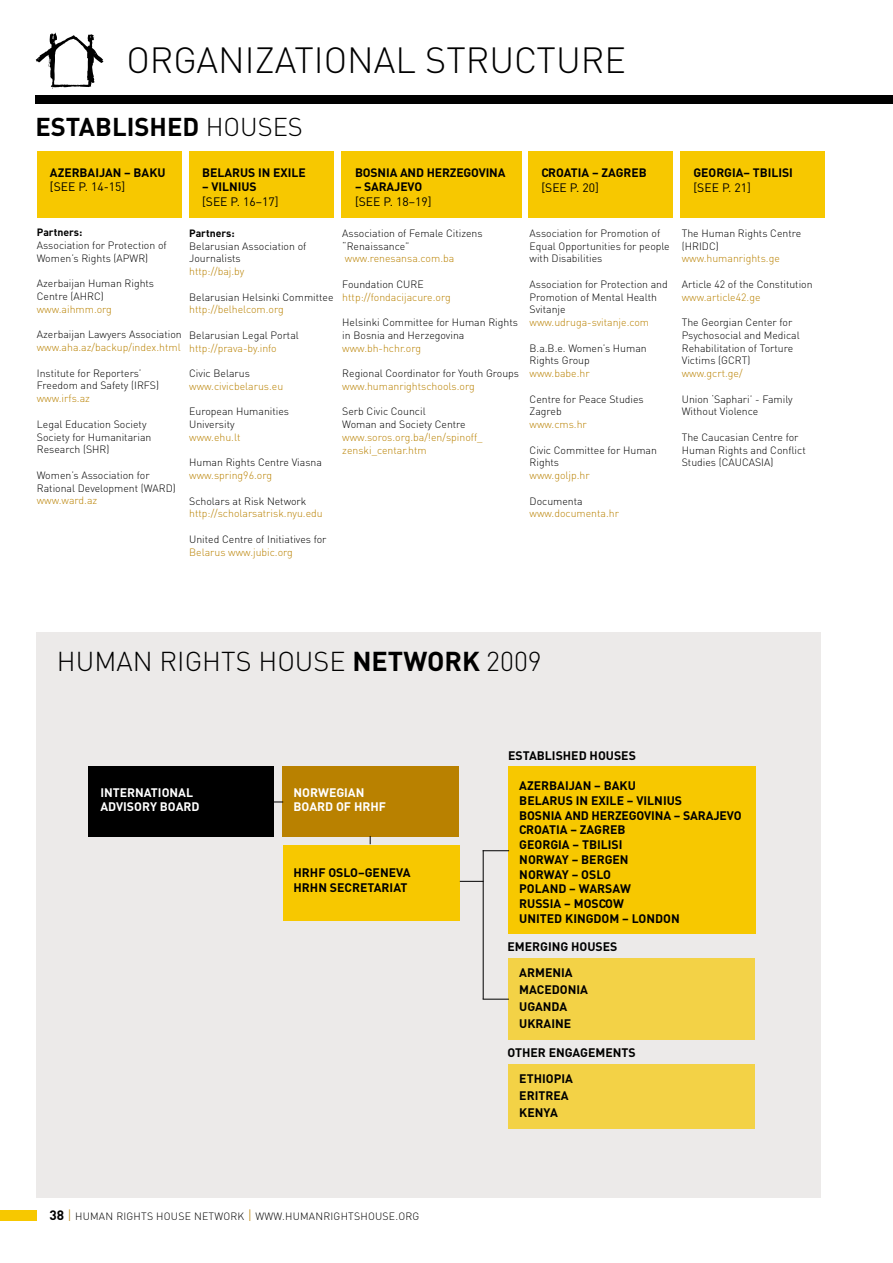
<style>
.page{position:relative;width:893px;height:1263px;background:#fff}
.page>*{position:absolute;margin:0;border:0;box-sizing:border-box;transform-origin:0 0}
.t1{font:300 36px "DIN";color:#000}
.t2{font:300 27px "DIN";color:#000}
.t3{font:700 25.5px "DIN";color:#000}
.t4{font:300 25.5px "DIN";color:#000}
.t5{font:700 12.3px/14.7px "DIN";color:#000}
.t6{font:700 12.3px/16.8px "DIN Pro";color:#000}
.t7{font:700 12.3px/14.7px "DIN Pro";color:#fff}
.t8{font:700 12.15px "DIN";color:#000}
.t9{font:12.15px "DIN";color:#000}
.t10{font:300 10.5px/12.8px "DIN Pro";color:#000}
.t11{font:300 10.5px/12.8px "DIN Pro";color:#b98100}
.t12{font:300 10.5px "DIN";letter-spacing:.02em;color:#000}
.t13{font:700 10.5px "DIN Pro";color:#000}
.s1{font-weight:700}
.s2{font-weight:700;font-size:13.5px}
.s3{font-size:13.5px;color:#b98100}
</style>
<div class="page">
<div style="left:0;top:1211px;width:36px;height:10px;background:#f7c800"></div>
<div style="left:36px;top:632px;width:785px;height:566px;background:#eceae9"></div>
<div style="left:341px;top:152px;width:180px;height:66px;background:#f7c800"></div>
<div style="left:37px;top:152px;width:144px;height:66px;background:#f7c800"></div>
<div style="left:189px;top:152px;width:145px;height:66px;background:#f7c800"></div>
<div style="left:528px;top:152px;width:145px;height:66px;background:#f7c800"></div>
<div style="left:680px;top:152px;width:145px;height:66px;background:#f7c800"></div>
<div style="left:508px;top:766px;width:248px;height:168px;background:#f7c800"></div>
<div style="left:508px;top:959px;width:247px;height:81px;background:#f3d246"></div>
<div style="left:88px;top:766px;width:186px;height:70px;background:#000"></div>
<div style="left:283px;top:766px;width:176px;height:70px;background:#b98100"></div>
<div style="left:508px;top:1064px;width:247px;height:64px;background:#f3d246"></div>
<div style="left:283px;top:845px;width:176px;height:75px;background:#f7c800"></div>
<svg style="left:460px;top:881px;width:23px;height:1px"></svg>
<svg style="left:484px;top:850px;width:25px;height:1px"></svg>
<svg style="left:483px;top:999px;width:26px;height:1px"></svg>
<hr style="left:483px;top:850px;width:1px;height:149px;background:#000">
<svg style="left:36px;top:33px;width:67px;height:56px"></svg>
<div style="left:36px;top:95px;width:857px;height:8px;background:#000"></div>
<h1 class="t1" style="left:126px;top:38px;width:501px">ORGANIZATIONAL STRUCTURE</h1>
<h3 class="t3" style="left:35px;top:110px;width:91px">ESTABLISH</h3>
<h3 class="t4" style="left:167px;top:111px;width:56px"><span class="s1">ED</span> HOUSES</h3>
<p class="t8" style="left:50px;top:164px;width:117px">AZERBAIJAN – BAKU</p>
<p class="t9" style="left:50px;top:179px;width:77px">[SEE P. 14-15]</p>
<p class="t8" style="left:202px;top:164px;width:105px">BELARUS IN EXILE</p>
<p class="t8" style="left:202px;top:179px;width:56px">– VILNIUS</p>
<p class="t9" style="left:202px;top:194px;width:78px">[SEE P. 16–17]</p>
<p class="t8" style="left:355px;top:164px;width:152px">BOSNIA AND HERZEGOVINA</p>
<p class="t8" style="left:355px;top:179px;width:69px">– SARAJEVO</p>
<p class="t9" style="left:355px;top:194px;width:78px">[SEE P. 18–19]</p>
<p class="t8" style="left:541px;top:165px;width:107px">CROATIA – ZAGREB</p>
<p class="t9" style="left:541px;top:180px;width:59px">[SEE P. 20]</p>
<p class="t8" style="left:693px;top:165px;width:101px">GEORGIA– TBILISI</p>
<p class="t9" style="left:693px;top:180px;width:59px">[SEE P. 21]</p>
<p class="t13" style="left:37px;top:226px;width:47px">Partners:</p>
<p class="t10" style="left:37px;top:239px;width:131px">Association for Protection of<br>Women’s Rights (APWR)</p>
<p class="t10" style="left:37px;top:277px;width:119px">Azerbaijan Human Rights<br>Centre (AHRC)</p>
<p class="t11" style="left:37px;top:302px;width:77px">www.aihmm.org</p>
<p class="t10" style="left:37px;top:328px;width:146px">Azerbaijan Lawyers Association</p>
<p class="t11" style="left:37px;top:341px;width:145px">www.aha.az/backup/index.html</p>
<p class="t10" style="left:37px;top:366px;width:124px">Institute for Reporters’<br>Freedom and Safety (IRFS)</p>
<p class="t11" style="left:37px;top:392px;width:55px">www.irfs.az</p>
<p class="t10" style="left:37px;top:417px;width:116px">Legal Education Society<br>Society for Humanitarian<br>Research (SHR)</p>
<p class="t10" style="left:37px;top:468px;width:141px">Women’s Association for<br>Rational Development (WARD)</p>
<p class="t11" style="left:37px;top:494px;width:62px">www.ward.az</p>
<p class="t13" style="left:189px;top:226px;width:47px">Partners:</p>
<p class="t10" style="left:189px;top:239px;width:119px">Belarusian Association of<br>Journalists</p>
<p class="t11" style="left:189px;top:264px;width:57px">http://baj.by</p>
<p class="t10" style="left:189px;top:290px;width:146px">Belarusian Helsinki Committee</p>
<p class="t11" style="left:189px;top:303px;width:96px">http://belhelcom.org</p>
<p class="t10" style="left:189px;top:328px;width:111px">Belarusian Legal Portal</p>
<p class="t11" style="left:189px;top:341px;width:89px">http://prava-by.info</p>
<p class="t10" style="left:189px;top:366px;width:62px">Civic Belarus</p>
<p class="t11" style="left:189px;top:379px;width:95px">www.civicbelarus.eu</p>
<p class="t10" style="left:189px;top:405px;width:101px">European Humanities<br>University</p>
<p class="t11" style="left:189px;top:430px;width:53px">www.ehu.lt</p>
<p class="t10" style="left:189px;top:456px;width:134px">Human Rights Centre Viasna</p>
<p class="t11" style="left:189px;top:468px;width:84px">www.spring96.org</p>
<p class="t10" style="left:189px;top:494px;width:119px">Scholars at Risk Network</p>
<p class="t11" style="left:189px;top:507px;width:135px">http://scholarsatrisk.nyu.edu</p>
<p class="t10" style="left:189px;top:532px;width:139px">United Centre of Initiatives for</p>
<p class="t11" style="left:189px;top:545px;width:105px">Belarus www.jubic.org</p>
<p class="t10" style="left:342px;top:226px;width:142px">Association of Female Citizens “Renaissance”</p>
<p class="t11" style="left:345px;top:252px;width:111px">www.renesansa.com.ba</p>
<p class="t10" style="left:342px;top:277px;width:83px">Foundation CURE</p>
<p class="t11" style="left:342px;top:290px;width:110px">http://fondacijacure.org</p>
<p class="t10" style="left:342px;top:315px;width:177px">Helsinki Committee for Human Rights in Bosnia and Herzegovina</p>
<p class="t11" style="left:342px;top:341px;width:80px">www.bh-hchr.org</p>
<p class="t10" style="left:342px;top:366px;width:178px">Regional Coordinator for Youth Groups</p>
<p class="t11" style="left:342px;top:379px;width:134px">www.humanrightschools.org</p>
<p class="t10" style="left:342px;top:405px;width:125px">Serb Civic Council<br>Woman and Society Centre</p>
<p class="t11" style="left:342px;top:430px;width:142px">www.soros.org.ba/!en/spinoff_ zenski_centar.htm</p>
<p class="t10" style="left:682px;top:226px;width:121px">The Human Rights Centre (HRIDC)</p>
<p class="t11" style="left:682px;top:252px;width:100px">www.humanrights.ge</p>
<p class="t10" style="left:682px;top:277px;width:132px">Article 42 of the Constitution</p>
<p class="t11" style="left:682px;top:290px;width:80px">www.article42.ge</p>
<p class="t10" style="left:682px;top:315px;width:120px">The Georgian Center for<br>Psychosocial and Medical<br>Rehabilitation of Torture<br>Victims (GCRT)</p>
<p class="t11" style="left:682px;top:366px;width:62px">www.gcrt.ge/</p>
<p class="t10" style="left:682px;top:392px;width:112px">Union ‘Saphari’ - Family<br>Without Violence</p>
<p class="t10" style="left:682px;top:430px;width:125px">The Caucasian Centre for<br>Human Rights and Conflict<br>Studies (CAUCASIA)</p>
<p class="t10" style="left:530px;top:226px;width:142px">Association for Promotion of<br>Equal Opportunities for people with Disabilities</p>
<p class="t10" style="left:530px;top:277px;width:140px">Association for Protection and<br>Promotion of Mental Health<br>Svitanje</p>
<p class="t11" style="left:530px;top:315px;width:121px">www.udruga-svitanje.com</p>
<p class="t10" style="left:530px;top:341px;width:119px">B.a.B.e. Women’s Human<br>Rights Group</p>
<p class="t11" style="left:530px;top:366px;width:62px">www.babe.hr</p>
<p class="t10" style="left:530px;top:392px;width:116px">Centre for Peace Studies<br>Zagreb</p>
<p class="t11" style="left:530px;top:417px;width:59px">www.cms.hr</p>
<p class="t10" style="left:530px;top:443px;width:129px">Civic Committee for Human<br>Rights</p>
<p class="t11" style="left:530px;top:468px;width:62px">www.goljp.hr</p>
<p class="t10" style="left:530px;top:494px;width:55px">Documenta</p>
<p class="t11" style="left:530px;top:507px;width:91px">www.documenta.hr</p>
<p class="t8" style="left:601px;top:441px;width:92px">NORWAY – OSLO</p>
<p class="t8" style="left:754px;top:441px;width:112px">POLAND – WARSAW</p>
<h2 class="t2" style="left:57px;top:645px;width:486px">HUMAN RIGHTS HOUSE <span class="s1">NETWORK</span> 2009</h2>
<p class="t7" style="left:100px;top:784px;width:101px">INTERNATIONAL<br>ADVISORY BOARD</p>
<p class="t7" style="left:294px;top:784px;width:94px">NORWEGIAN<br>BOARD OF HRHF</p>
<p class="t6" style="left:294px;top:865px;width:119px;line-height:14.7px">HRHF OSLO–GENEVA<br>HRHN SECRETARIAT</p>
<p class="t12" style="left:50px;top:1210px;width:371px"><span class="s2">38</span> <span class="s3">|</span> HUMAN RIGHTS HOUSE NETWORK <span class="s3">|</span> WWW.HUMANRIGHTSHOUSE.ORG</p>
<p class="t6" style="left:508px;top:746px;width:129px">ESTABLISHED HOUSES</p>
<p class="t5" style="left:519px;top:778px;width:224px">AZERBAIJAN – BAKU<br>BELARUS IN EXILE – VILNIUS<br>BOSNIA AND HERZEGOVINA – SARAJEVO<br>CROATIA – ZAGREB<br>GEORGIA – TBILISI<br>NORWAY – BERGEN<br>NORWAY – OSLO<br>POLAND – WARSAW<br>RUSSIA – MOSCOW<br>UNITED KINGDOM – LONDON</p>
<p class="t6" style="left:508px;top:937px;width:111px">EMERGING HOUSES</p>
<p class="t6" style="left:519px;top:964px;width:70px">ARMENIA<br>MACEDONIA<br>UGANDA<br>UKRAINE</p>
<p class="t6" style="left:519px;top:1039px;width:118px;line-height:26.1px;text-indent:-12px">OTHER ENGAGEMENTS<br>ETHIOPIA</p>
<p class="t6" style="left:519px;top:1086px;width:51px">ERITREA<br>KENYA</p>
</div>
